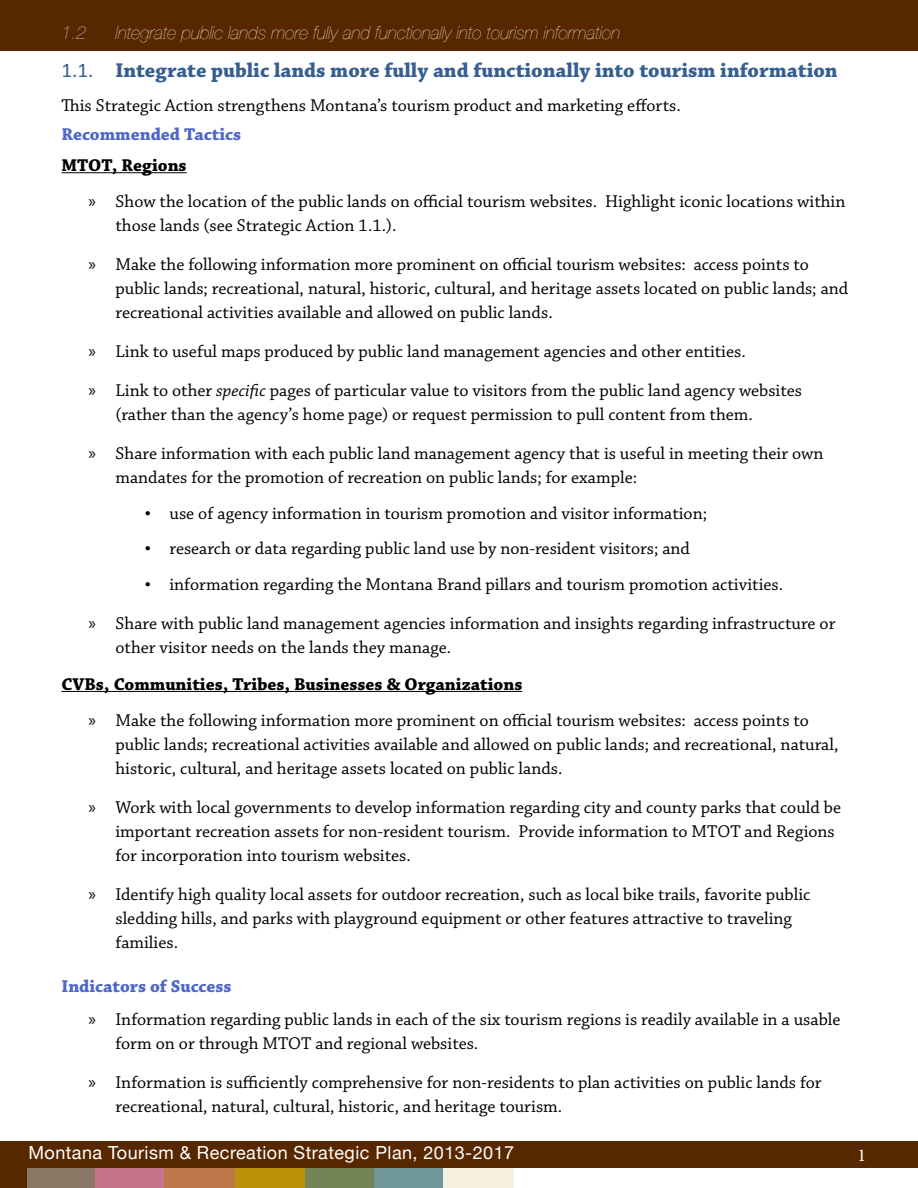
<style>
.page{position:relative;width:918px;height:1188px;background:#fff}
.page>*{position:absolute;margin:0;border:0;box-sizing:border-box;transform-origin:0 0}
.t1{font:700 21px "Chaparral Pro";color:#365f91}
.t2{font:18px/24px "Chaparral Pro";color:#000}
.t3{font:italic 200 18px "Helvetica Neue";color:#f6f0de}
.t4{font:18px "Helvetica Neue";letter-spacing:.025em;color:#fff}
.t5{font:700 18px "Chaparral Pro";color:#4e67c8}
.t6{font:18px "Minion Pro";color:#fff}
.s1{font-family:"Calibri";font-weight:400}
.s2{font-weight:700}
.s3{font-family:"Myriad Pro"}
.s4{font-style:italic}
.s5{font-family:"Courier New"}
.s6{font-weight:700;color:#4e67c8}
</style>
<div class="page">
<div style="left:373px;top:1161px;width:71px;height:27px;background:#6f979a"></div>
<div style="left:303px;top:1161px;width:71px;height:27px;background:#748555"></div>
<div style="left:235px;top:1161px;width:70px;height:27px;background:#ba9108"></div>
<div style="left:443px;top:1161px;width:70px;height:27px;background:#f6f0de"></div>
<div style="left:27px;top:1161px;width:70px;height:27px;background:#8a7967"></div>
<div style="left:96px;top:1161px;width:70px;height:27px;background:#c5748c"></div>
<div style="left:164px;top:1161px;width:71px;height:27px;background:#be764a"></div>
<div style="left:0;top:1142px;width:918px;height:26px;background:#572700"></div>
<div style="left:0;top:0;width:918px;height:51px;background:#572700"></div>
<div style="left:0;top:1161px;width:27px;height:27px;background:#572700"></div>
<hr style="left:62px;top:172px;width:125px;height:1px;background:#000">
<hr style="left:62px;top:691px;width:460px;height:1px;background:#000">
<p class="t3" style="left:62px;top:19px;width:27px">1.2</p>
<p class="t3" style="left:116px;top:19px;width:507px">Integrate public lands more fully and functionally into tourism information</p>
<p class="t1" style="left:62px;top:58px;width:778px"><span class="s1">1.1.</span> Integrate public lands more fully and functionally into tourism information</p>
<p class="t2" style="left:62px;top:94px;width:621px">This Strategic Action strengthens Montana’s tourism product and marketing efforts.</p>
<p class="t5" style="left:62px;top:124px;width:181px">Recommended Tactics</p>
<p class="t2" style="left:88px;top:148px;width:758px;line-height:36px;text-indent:-27px"><span class="s2">MTOT, Regions<br></span><span class="s3">»</span> Show the location of the public lands on official tourism websites. Highlight iconic locations within</p>
<p class="t2" style="left:88px;top:206px;width:722px;line-height:39px;text-indent:27px">those lands (see Strategic Action 1.1.).<br><span class="s3">»</span> Make the following information more prominent on official tourism websites: access points to</p>
<p class="t2" style="left:116px;top:277px;width:734px">public lands; recreational, natural, historic, cultural, and heritage assets located on public lands; and recreational activities available and allowed on public lands.</p>
<p class="t2" style="left:88px;top:332px;width:715px;line-height:39px"><span class="s3">»</span> Link to useful maps produced by public land management agencies and other entities.<br><span class="s3">»</span> Link to other <span class="s4">specific</span> pages of particular value to visitors from the public land agency websites</p>
<p class="t2" style="left:88px;top:395px;width:736px;line-height:39px;text-indent:27px">(rather than the agency’s home page) or request permission to pull content from them.<br><span class="s3">»</span> Share information with each public land management agency that is useful in meeting their own</p>
<p class="t2" style="left:116px;top:466px;width:523px">mandates for the promotion of recreation on public lands; for example:</p>
<p class="t2" style="left:142px;top:502px;width:566px"><span class="s5">•</span> use of agency information in tourism promotion and visitor information;</p>
<p class="t2" style="left:142px;top:537px;width:549px"><span class="s5">•</span> research or data regarding public land use by non-resident visitors; and</p>
<p class="t2" style="left:88px;top:566px;width:748px;line-height:39px;text-align:center"><span class="s5">•</span> information regarding the Montana Brand pillars and tourism promotion activities.<br><span class="s3">»</span> Share with public land management agencies information and insights regarding infrastructure or</p>
<p class="t2" style="left:116px;top:636px;width:337px">other visitor needs on the lands they manage.</p>
<p class="t2" style="left:88px;top:667px;width:722px;line-height:36px;text-indent:-27px"><span class="s2">CVBs, Communities, Tribes, Businesses &amp; Organizations<br></span><span class="s3">»</span> Make the following information more prominent on official tourism websites: access points to</p>
<p class="t2" style="left:116px;top:733px;width:724px">public lands; recreational activities available and allowed on public lands; and recreational, natural, historic, cultural, and heritage assets located on public lands.</p>
<p class="t2" style="left:116px;top:796px;width:727px;text-indent:-27px"><span class="s3">»</span> Work with local governments to develop information regarding city and county parks that could be important recreation assets for non-resident tourism. Provide information to MTOT and Regions for incorporation into tourism websites.</p>
<p class="t2" style="left:116px;top:883px;width:696px;text-indent:-27px"><span class="s3">»</span> Identify high quality local assets for outdoor recreation, such as local bike trails, favorite public sledding hills, and parks with playground equipment or other features attractive to traveling families.</p>
<p class="t2" style="left:88px;top:971px;width:753px;line-height:33px;text-indent:-27px"><span class="s6">Indicators of Success<br></span><span class="s3">»</span> Information regarding public lands in each of the six tourism regions is readily available in a usable</p>
<p class="t2" style="left:88px;top:1025px;width:735px;line-height:39px;text-indent:27px">form on or through MTOT and regional websites.<br><span class="s3">»</span> Information is sufficiently comprehensive for non-residents to plan activities on public lands for</p>
<p class="t2" style="left:116px;top:1095px;width:448px">recreational, natural, cultural, historic, and heritage tourism.</p>
<p class="t4" style="left:28px;top:1140px;width:487px">Montana Tourism &amp; Recreation Strategic Plan, 2013-2017</p>
<p class="t6" style="left:858px;top:1143px;width:10px">1</p>
</div>
